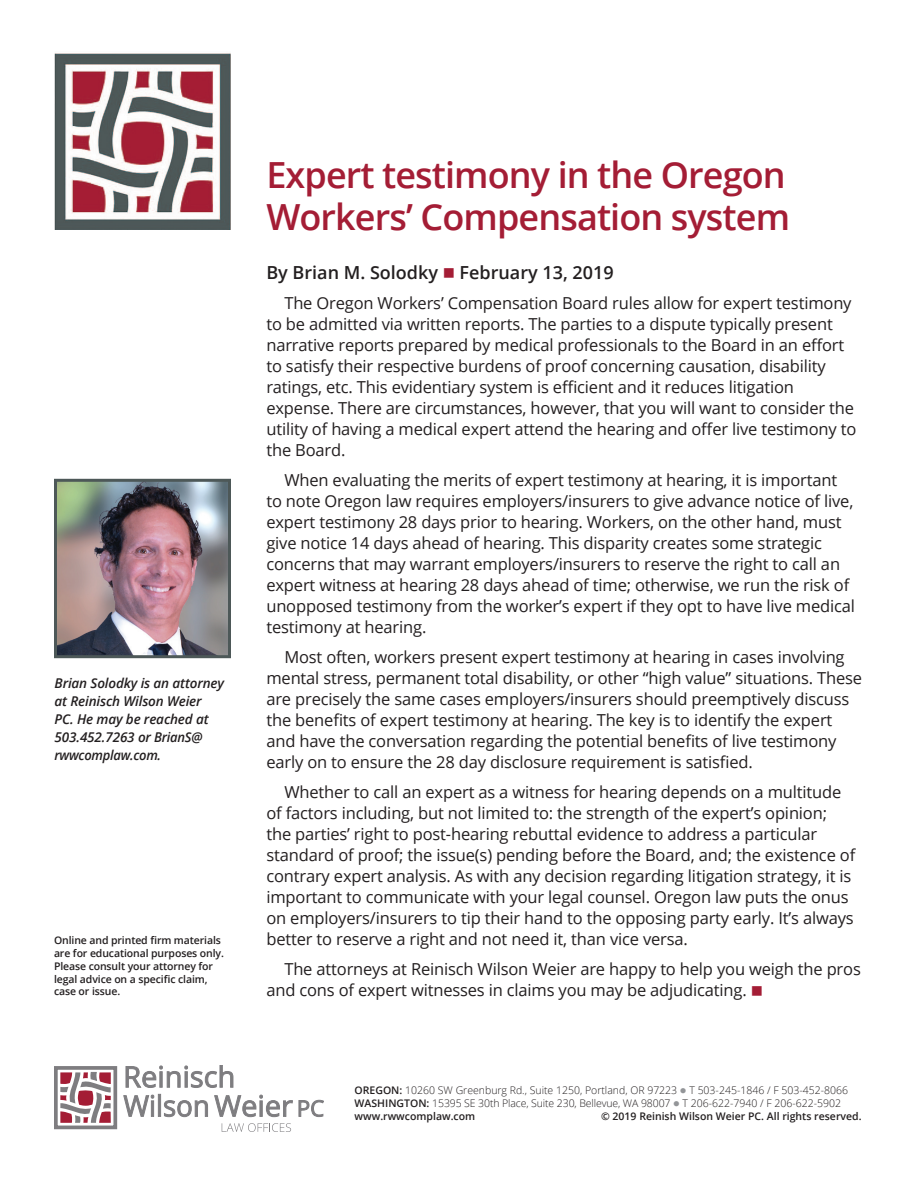
<style>
.page{position:relative;width:918px;height:1188px;background:#fff}
.page>*{position:absolute;margin:0;border:0;box-sizing:border-box;transform-origin:0 0}
.t1{font:600 36px/42px "Open Sans";letter-spacing:-.025em;color:#a41d35}
.t2{font:600 18px "Open Sans";color:#231f20}
.t3{font:16.5px/21px "Open Sans";letter-spacing:-.01em;color:#231f20}
.t4{font:italic 600 13.5px/18px "Open Sans";letter-spacing:-.01em;color:#231f20}
.t5{font:300 10.5px/12.8px "Open Sans";color:#231f20}
.t6{font:600 10.5px/12.8px "Open Sans";letter-spacing:-.01em;color:#231f20}
.s1{color:#a41d35}
.s2{font-weight:600}
.s3{color:#939598}
</style>
<div class="page">
<svg style="left:123px;top:1065px;width:170px;height:52px"></svg>
<svg style="left:222px;top:1123px;width:69px;height:9px"></svg>
<svg style="left:299px;top:1100px;width:25px;height:17px"></svg>
<div style="left:54px;top:1066px;width:63px;height:63px;border:4px solid #7e7d80"></div>
<svg style="left:60px;top:1072px;width:51px;height:51px"></svg>
<img style="left:54px;top:53px;width:177px;height:177px">
<img style="left:58px;top:483px;width:169px;height:171px">
<div style="left:54px;top:479px;width:177px;height:179px;border:3px solid #4d5858"></div>
<p class="t4" style="left:55px;top:674px;width:171px">Brian Solodky is an attorney at Reinisch Wilson Weier<br>PC. He may be reached at<br>503.452.7263 or BrianS@ rwwcomplaw.com.</p>
<p class="t6" style="left:54px;top:934px;width:172px">Online and printed firm materials are for educational purposes only.<br>Please consult your attorney for legal advice on a specific claim, case or issue.</p>
<h1 class="t1" style="left:266px;top:153px;width:525px">Expert testimony in the Oregon<br>Workers’ Compensation system</h1>
<p class="t2" style="left:266px;top:260px;width:349px">By Brian M. Solodky <span class="s1">■</span> February 13, 2019</p>
<p class="t3" style="left:266px;top:292px;width:592px;text-indent:18px">The Oregon Workers’ Compensation Board rules allow for expert testimony to be admitted via written reports. The parties to a dispute typically present narrative reports prepared by medical professionals to the Board in an effort to satisfy their respective burdens of proof concerning causation, disability ratings, etc. This evidentiary system is efficient and it reduces litigation expense. There are circumstances, however, that you will want to consider the utility of having a medical expert attend the hearing and offer live testimony to the Board.</p>
<p class="t3" style="left:266px;top:469px;width:590px;text-indent:18px">When evaluating the merits of expert testimony at hearing, it is important to note Oregon law requires employers/insurers to give advance notice of live, expert testimony 28 days prior to hearing. Workers, on the other hand, must give notice 14 days ahead of hearing. This disparity creates some strategic concerns that may warrant employers/insurers to reserve the right to call an expert witness at hearing 28 days ahead of time; otherwise, we run the risk of unopposed testimony from the worker’s expert if they opt to have live medical testimony at hearing.</p>
<p class="t3" style="left:266px;top:646px;width:597px;text-indent:18px">Most often, workers present expert testimony at hearing in cases involving mental stress, permanent total disability, or other “high value” situations. These are precisely the same cases employers/insurers should preemptively discuss the benefits of expert testimony at hearing. The key is to identify the expert and have the conversation regarding the potential benefits of live testimony early on to ensure the 28 day disclosure requirement is satisfied.</p>
<p class="t3" style="left:266px;top:781px;width:590px;text-indent:18px">Whether to call an expert as a witness for hearing depends on a multitude of factors including, but not limited to: the strength of the expert’s opinion; the parties’ right to post-hearing rebuttal evidence to address a particular standard of proof; the issue(s) pending before the Board, and; the existence of contrary expert analysis. As with any decision regarding litigation strategy, it is important to communicate with your legal counsel. Oregon law puts the onus on employers/insurers to tip their hand to the opposing party early. It’s always better to reserve a right and not need it, than vice versa.</p>
<p class="t3" style="left:266px;top:958px;width:596px;text-indent:18px">The attorneys at Reinisch Wilson Weier are happy to help you weigh the pros and cons of expert witnesses in claims you may be adjudicating. <span class="s1">■</span></p>
<p class="t5" style="left:355px;top:1084px;width:495px"><span class="s2">OREGON:</span> 10260 SW Greenburg Rd., Suite 1250, Portland, OR 97223 <span class="s3">●</span> T 503-245-1846 / F 503-452-8066<br><span class="s2">WASHINGTON:</span> 15395 SE 30th Place, Suite 230, Bellevue, WA 98007 <span class="s3">●</span> T 206-622-7940 / F 206-622-5902 <span class="s2">www.rwwcomplaw.com</span></p>
<p class="t6" style="left:601px;top:1109px;width:262px">© 2019 Reinish Wilson Weier PC. All rights reserved.</p>
</div>
